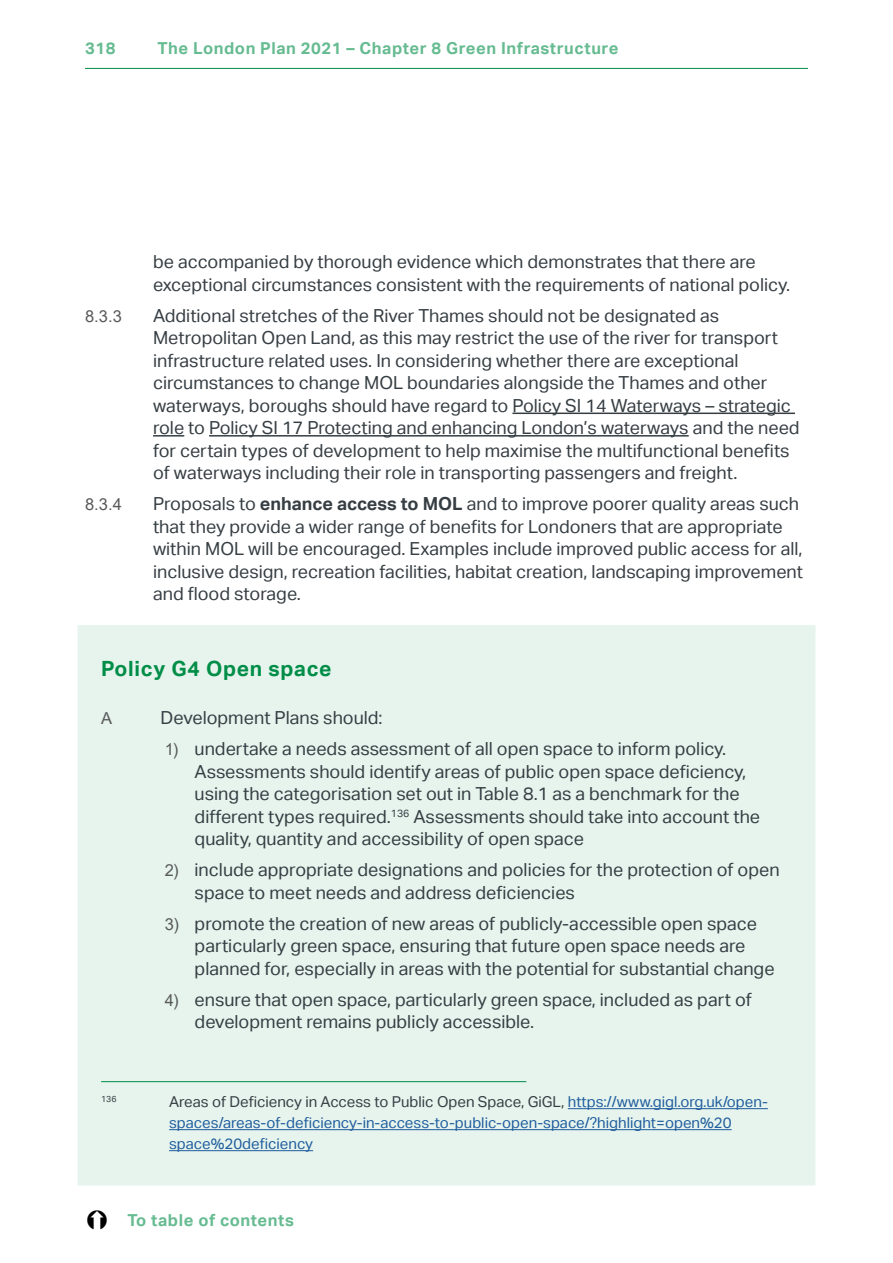
<style>
.page{position:relative;width:893px;height:1263px;background:#fff}
.page>*{position:absolute;margin:0;border:0;box-sizing:border-box;transform-origin:0 0}
.t1{font:700 21px "Aktiv Grotesk";letter-spacing:.035em;color:#008d48}
.t2{font:18px/22.5px "Aktiv Grotesk";color:#363e43}
.t3{font:700 16.5px "Aktiv Grotesk";letter-spacing:.035em;color:#66bb91}
.t4{font:16.5px "Arial";color:#58595b}
.Footnotes{font:15px/21px "Aktiv Grotesk";color:#215e9e}
.Footnotes-2{font:8.7px "Aktiv Grotesk";color:#363e43}
.s1{font-weight:700}
.s2{font-family:"Arial";font-size:16.5px;color:#58595b}
.s3{color:#363e43}
</style>
<div class="page">
<hr style="left:512px;top:413px;width:283px;height:1px;background:#363e43">
<hr style="left:153px;top:435px;width:31px;height:2px;background:#363e43">
<hr style="left:209px;top:435px;width:480px;height:2px;background:#363e43">
<div style="left:85px;top:633px;width:723px;height:545px;background:#e6f4ed"></div>
<hr style="left:101px;top:1081px;width:425px;height:1px;background:#008d48">
<hr style="left:568px;top:1108px;width:200px;height:1px;background:#215e9e">
<hr style="left:169px;top:1129px;width:563px;height:1px;background:#215e9e">
<hr style="left:169px;top:1150px;width:144px;height:1px;background:#215e9e">
<div style="left:78px;top:625px;width:737px;height:560px;border:15px solid #e6f4ed"></div>
<hr style="left:85px;top:68px;width:723px;height:1px;background:#008d48">
<p class="t3" style="left:85px;top:39px;width:32px">318</p>
<p class="t3" style="left:157px;top:39px;width:463px">The London Plan 2021 – Chapter 8 Green Infrastructure</p>
<p class="t2" style="left:153px;top:251px;width:638px">be accompanied by thorough evidence which demonstrates that there are exceptional circumstances consistent with the requirements of national policy.</p>
<p class="t4" style="left:85px;top:304px;width:38px">8.3.3</p>
<p class="t2" style="left:153px;top:304px;width:648px">Additional stretches of the River Thames should not be designated as Metropolitan Open Land, as this may restrict the use of the river for transport infrastructure related uses. In considering whether there are exceptional circumstances to change MOL boundaries alongside the Thames and other waterways, boroughs should have regard to Policy SI 14 Waterways – strategic role to Policy SI 17 Protecting and enhancing London’s waterways and the need for certain types of development to help maximise the multifunctional benefits of waterways including their role in transporting passengers and freight.</p>
<p class="t4" style="left:85px;top:493px;width:38px">8.3.4</p>
<p class="t2" style="left:153px;top:493px;width:652px">Proposals to <span class="s1">enhance access to MOL</span> and to improve poorer quality areas such that they provide a wider range of benefits for Londoners that are appropriate within MOL will be encouraged. Examples include improved public access for all, inclusive design, recreation facilities, habitat creation, landscaping improvement and flood storage.</p>
<p class="t1" style="left:101px;top:657px;width:232px">Policy G4 Open space</p>
<p class="t4" style="left:101px;top:707px;width:13px">A</p>
<p class="t2" style="left:161px;top:707px;width:224px">Development Plans should:</p>
<p class="t2" style="left:195px;top:738px;width:567px;text-indent:-30px"><span class="s2">1)</span> undertake a needs assessment of all open space to inform policy.<br>Assessments should identify areas of public open space deficiency, using the categorisation set out in Table 8.1 as a benchmark for the different types required.<sup>136</sup> Assessments should take into account the quality, quantity and accessibility of open space</p>
<p class="t2" style="left:195px;top:859px;width:586px;text-indent:-30px"><span class="s2">2)</span> include appropriate designations and policies for the protection of open space to meet needs and address deficiencies</p>
<p class="t2" style="left:195px;top:912px;width:581px;text-indent:-30px"><span class="s2">3)</span> promote the creation of new areas of publicly-accessible open space particularly green space, ensuring that future open space needs are planned for, especially in areas with the potential for substantial change</p>
<p class="t2" style="left:195px;top:988px;width:559px;text-indent:-30px"><span class="s2">4)</span> ensure that open space, particularly green space, included as part of development remains publicly accessible.</p>
<p class="Footnotes-2" style="left:101px;top:1094px;width:17px">136</p>
<p class="Footnotes" style="left:169px;top:1091px;width:600px"><span class="s3">Areas of Deficiency in Access to Public Open Space, GiGL,</span> https://www.gigl.org.uk/open&shy;spaces/areas-of-deficiency-in-access-to-public-open-space/?highlight=open%20 space%20deficiency</p>
<p class="t3" style="left:128px;top:1211px;width:168px">To table of contents</p>
</div>
